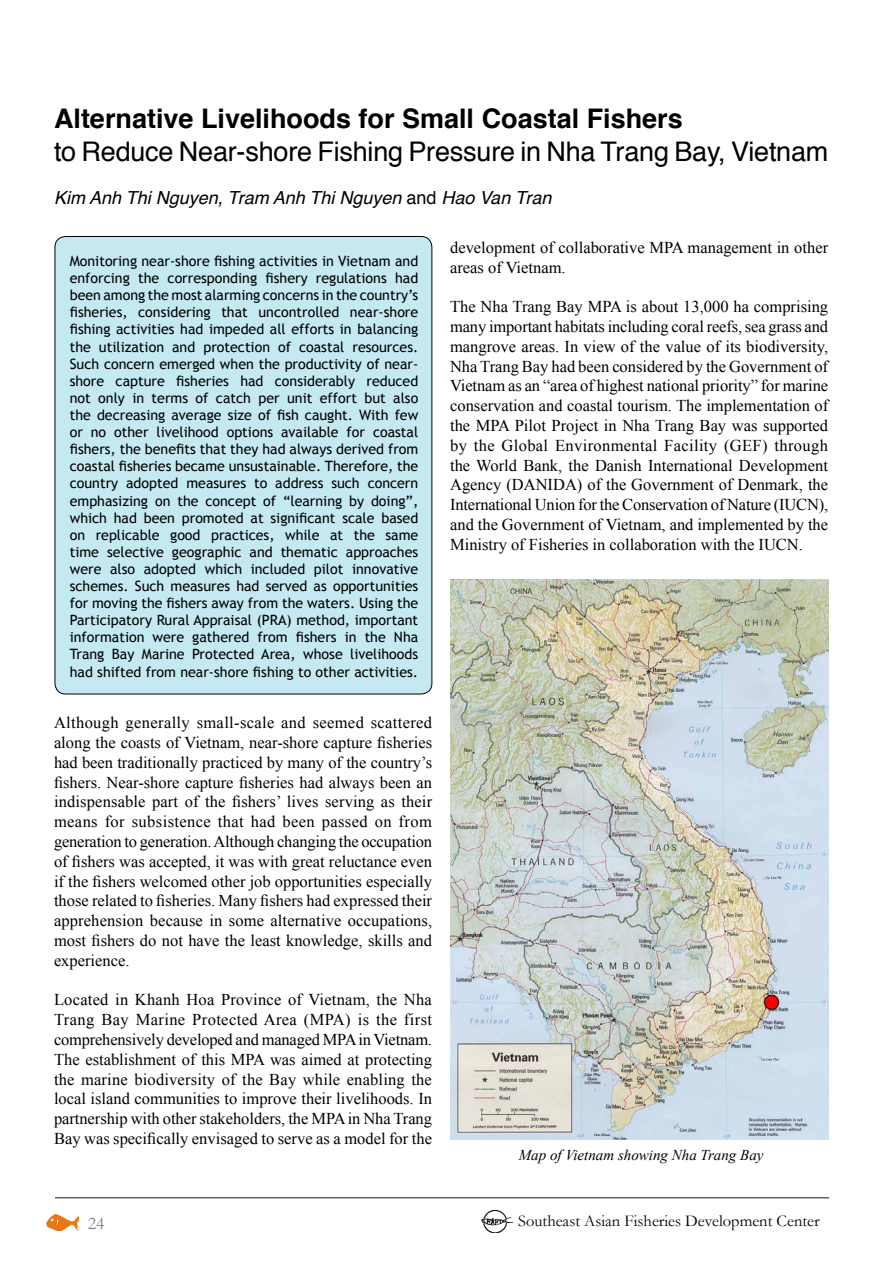
<style>
.page{position:relative;width:893px;height:1263px;background:#fff}
.page>*{position:absolute;margin:0;border:0;box-sizing:border-box;transform-origin:0 0}
.t1{font:27px "Helvetica";letter-spacing:-.005em;color:#000}
.t2{font:700 27px "Helvetica";color:#000}
.t3{font:italic 18px "Helvetica";color:#000}
.t4{font:18px "Garamond";color:#808285}
.t5{font:16.5px/19.8px "Times New Roman";color:#000;text-align:justify}
.t6{font:16.5px "Garamond";color:#000}
.t7{font:italic 15px "Times New Roman";color:#000}
.t8{font:14.25px/17.1px "Trebuchet MS";color:#000;text-align:justify}
.s1{font-style:normal}
</style>
<div class="page">
<img style="left:47px;top:1214px;width:32px;height:16px">
<img style="left:482px;top:1210px;width:30px;height:22px">
<hr style="left:55px;top:1197px;width:774px;height:1px;background:#636466">
<div style="left:55px;top:236px;width:377px;height:458px;background:#c4e9f1;border-radius:11px"></div>
<img style="left:450px;top:579px;width:378px;height:560px">
<h1 class="t2" style="left:54px;top:97px;width:630px">Alternative Livelihoods for Small Coastal Fishers</h1>
<h1 class="t1" style="left:54px;top:130px;width:776px">to Reduce Near-shore Fishing Pressure in Nha Trang Bay, Vietnam</h1>
<p class="t3" style="left:54px;top:183px;width:499px">Kim Anh Thi Nguyen, Tram Anh Thi Nguyen <span class="s1">and</span> Hao Van Tran</p>
<p class="t8" style="left:70px;top:253px;width:350px">Monitoring near-shore fishing activities in Vietnam and enforcing the corresponding fishery regulations had been among the most alarming concerns in the country’s fisheries, considering that uncontrolled near-shore fishing activities had impeded all efforts in balancing the utilization and protection of coastal resources.<br>Such concern emerged when the productivity of near&shy;shore capture fisheries had considerably reduced not only in terms of catch per unit effort but also the decreasing average size of fish caught. With few or no other livelihood options available for coastal fishers, the benefits that they had always derived from coastal fisheries became unsustainable. Therefore, the country adopted measures to address such concern emphasizing on the concept of “learning by doing”, which had been promoted at significant scale based on replicable good practices, while at the same time selective geographic and thematic approaches were also adopted which included pilot innovative schemes. Such measures had served as opportunities for moving the fishers away from the waters. Using the Participatory Rural Appraisal (PRA) method, important information were gathered from fishers in the Nha Trang Bay Marine Protected Area, whose livelihoods had shifted from near-shore fishing to other activities.</p>
<p class="t5" style="left:54px;top:712px;width:380px">Although generally small-scale and seemed scattered along the coasts of Vietnam, near-shore capture fisheries had been traditionally practiced by many of the country’s fishers. Near-shore capture fisheries had always been an indispensable part of the fishers’ lives serving as their means for subsistence that had been passed on from generation to generation. Although changing the occupation of fishers was accepted, it was with great reluctance even if the fishers welcomed other job opportunities especially those related to fisheries. Many fishers had expressed their apprehension because in some alternative occupations, most fishers do not have the least knowledge, skills and experience.</p>
<p class="t5" style="left:54px;top:990px;width:380px">Located in Khanh Hoa Province of Vietnam, the Nha Trang Bay Marine Protected Area (MPA) is the first comprehensively developed and managed MPA in Vietnam.<br>The establishment of this MPA was aimed at protecting the marine biodiversity of the Bay while enabling the local island communities to improve their livelihoods. In partnership with other stakeholders, the MPA in Nha Trang Bay was specifically envisaged to serve as a model for the</p>
<p class="t5" style="left:450px;top:237px;width:380px">development of collaborative MPA management in other areas of Vietnam.</p>
<p class="t5" style="left:450px;top:297px;width:380px">The Nha Trang Bay MPA is about 13,000 ha comprising many important habitats including coral reefs, sea grass and mangrove areas. In view of the value of its biodiversity, Nha Trang Bay had been considered by the Government of Vietnam as an “area of highest national priority” for marine conservation and coastal tourism. The implementation of the MPA Pilot Project in Nha Trang Bay was supported by the Global Environmental Facility (GEF) through the World Bank, the Danish International Development Agency (DANIDA) of the Government of Denmark, the International Union for the Conservation of Nature (IUCN), and the Government of Vietnam, and implemented by the Ministry of Fisheries in collaboration with the IUCN.</p>
<p class="t7" style="left:519px;top:1145px;width:246px">Map of Vietnam showing Nha Trang Bay</p>
<p class="t4" style="left:88px;top:1212px;width:18px">24</p>
<p class="t6" style="left:518px;top:1210px;width:303px">Southeast Asian Fisheries Development Center</p>
</div>
